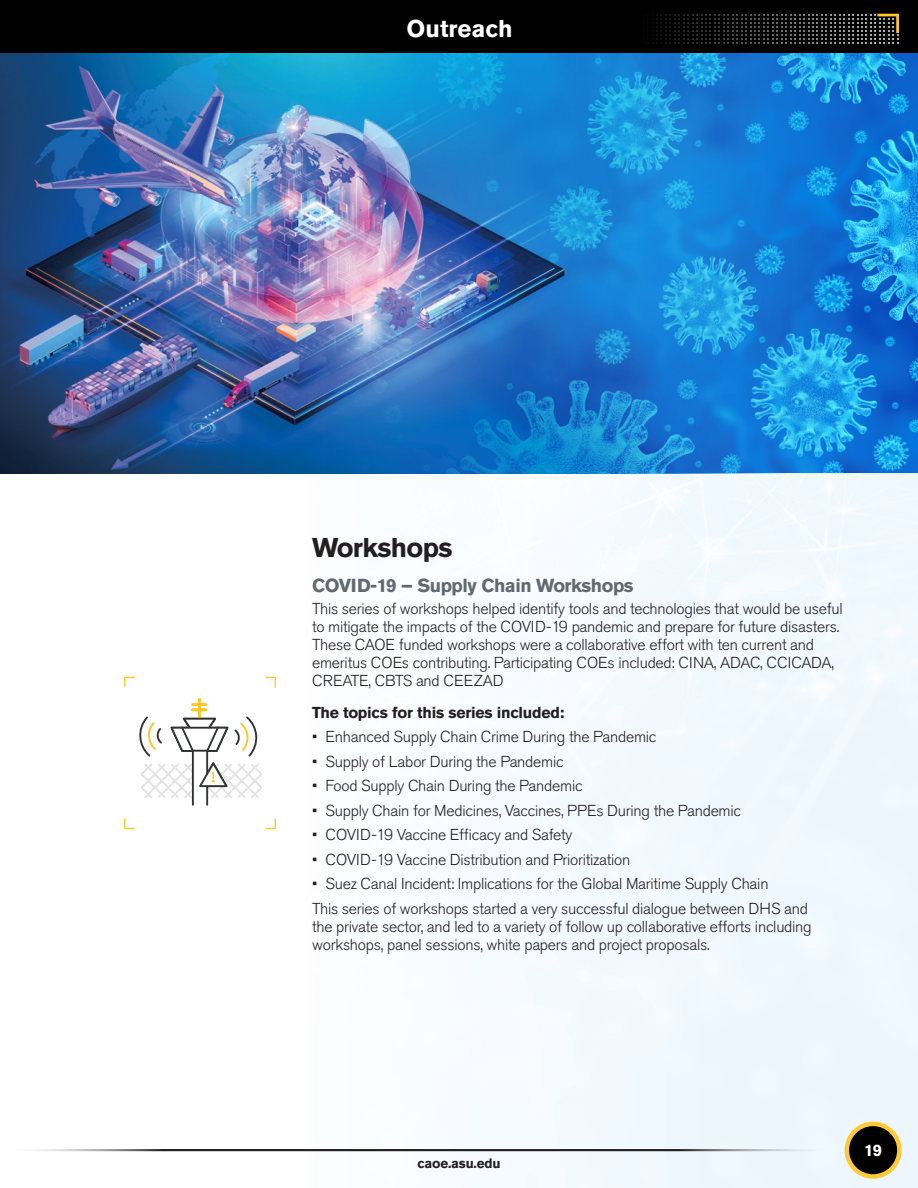
<style>
.page{position:relative;width:918px;height:1188px;background:#fff}
.page>*{position:absolute;margin:0;border:0;box-sizing:border-box;transform-origin:0 0}
.t1{font:700 27px "Akzidenz Grotesk Pro";letter-spacing:-.025em;color:#231f20}
.t2{font:700 24px "Akzidenz Grotesk Pro";color:#fff}
.t3{font:700 18.75px "Akzidenz Grotesk Pro";letter-spacing:-.025em;color:#5f696f}
.t4{font:700 16.5px "Akzidenz Grotesk Pro";color:#fff}
.Body{font:300 15.75px/18px "Akzidenz Grotesk Pro";letter-spacing:-.015em;color:#231f20}
.Body-2{font:700 15.75px "Akzidenz Grotesk Pro";letter-spacing:-.015em;color:#231f20}
.t5{font:700 13.5px "Akzidenz Grotesk Pro";letter-spacing:-.015em;color:#231f20}
</style>
<div class="page">
<div style="left:1px;top:0;width:917px;height:1188px;background:#f8fcff"></div>
<img style="left:0;top:53px;width:326px;height:420px">
<img style="left:326px;top:53px;width:592px;height:420px">
<hr style="left:198px;top:698px;width:3px;height:22px;background:#fec729">
<hr style="left:191px;top:703px;width:16px;height:3px;background:#fec729">
<svg style="left:139px;top:709px;width:123px;height:97px"></svg>
<svg style="left:124px;top:677px;width:11px;height:10px"></svg>
<svg style="left:266px;top:677px;width:10px;height:11px"></svg>
<svg style="left:265px;top:819px;width:11px;height:10px"></svg>
<svg style="left:124px;top:818px;width:10px;height:11px"></svg>
<hr style="left:0;top:1149px;width:840px;height:2px;background:#231f20">
<div style="left:847px;top:1124px;width:52px;height:52px;background:#000001;border-radius:50%"></div>
<div style="left:845px;top:1122px;width:57px;height:57px;border:4px solid #ffc938;border-radius:50%"></div>
<div style="left:0;top:0;width:918px;height:53px;background:#000001"></div>
<svg style="left:652px;top:14px;width:247px;height:30px"></svg>
<p class="t2" style="left:407px;top:13px;width:107px">Outreach</p>
<h2 class="t1" style="left:312px;top:530px;width:142px">Workshops</h2>
<h3 class="t3" style="left:312px;top:573px;width:323px">COVID-19 – Supply Chain Workshops</h3>
<p class="Body" style="left:312px;top:600px;width:532px">This series of workshops helped identify tools and technologies that would be useful to mitigate the impacts of the COVID-19 pandemic and prepare for future disasters.<br>These CAOE funded workshops were a collaborative effort with ten current and emeritus COEs contributing. Participating COEs included: CINA, ADAC, CCICADA, CREATE, CBTS and CEEZAD</p>
<p class="Body-2" style="left:312px;top:702px;width:254px">The topics for this series included:</p>
<p class="Body" style="left:312px;top:728px;width:346px">• Enhanced Supply Chain Crime During the Pandemic</p>
<p class="Body" style="left:312px;top:752px;width:253px">• Supply of Labor During the Pandemic</p>
<p class="Body" style="left:312px;top:777px;width:272px">• Food Supply Chain During the Pandemic</p>
<p class="Body" style="left:312px;top:801px;width:431px">• Supply Chain for Medicines, Vaccines, PPEs During the Pandemic</p>
<p class="Body" style="left:312px;top:826px;width:262px">• COVID-19 Vaccine Efficacy and Safety</p>
<p class="Body" style="left:312px;top:850px;width:320px">• COVID-19 Vaccine Distribution and Prioritization</p>
<p class="Body" style="left:312px;top:875px;width:458px">• Suez Canal Incident: Implications for the Global Maritime Supply Chain</p>
<p class="Body" style="left:312px;top:899px;width:501px">This series of workshops started a very successful dialogue between DHS and the private sector, and led to a variety of follow up collaborative efforts including workshops, panel sessions, white papers and project proposals.</p>
<p class="t5" style="left:417px;top:1155px;width:85px">caoe.asu.edu</p>
<p class="t4" style="left:864px;top:1140px;width:19px">19</p>
</div>
